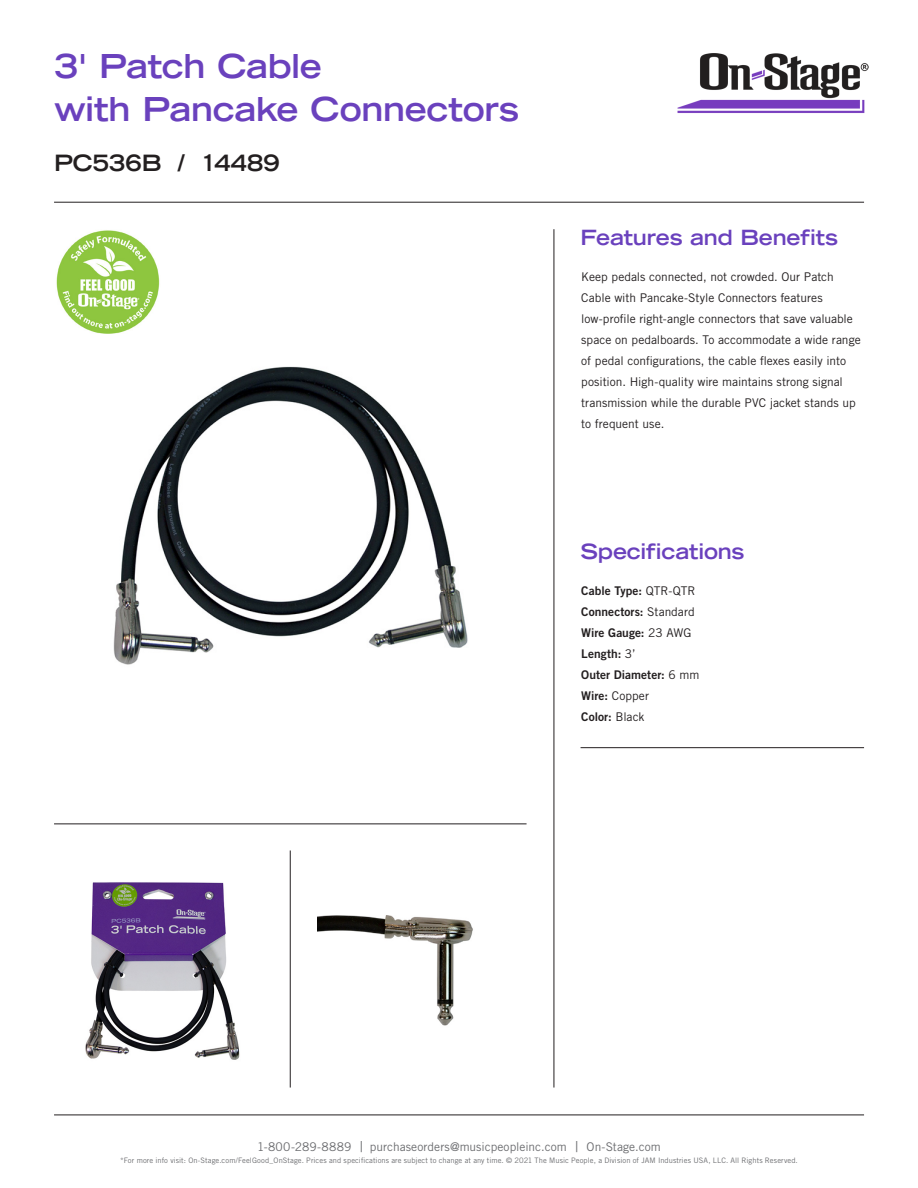
<style>
.page{position:relative;width:918px;height:1188px;background:#fff}
.page>*{position:absolute;margin:0;border:0;box-sizing:border-box;transform-origin:0 0}
.t1{font:700 expanded 33px/43.5px "Trade Gothic LT Std";letter-spacing:-.01em;color:#6a41bd}
.t2{font:700 expanded 22.5px "Trade Gothic LT Std";letter-spacing:.005em;color:#231f20}
.t3{font:700 expanded 21px "Trade Gothic LT Std";letter-spacing:-.01em;color:#6a41bd}
.Paragraph_Style_1{font:12px/21px "Trade Gothic LT Std";color:#231f20}
.Paragraph_Style_1-2{font:12px "Trade Gothic LT Std Bd 2";letter-spacing:.005em;color:#231f20}
.t4{font:12px "Trade Gothic LT Std";letter-spacing:.005em;color:#6c6d70}
.t5{font:7.5px "Trade Gothic LT Std";letter-spacing:.01em;color:#6c6d70}
.s1{font-family:"Trade Gothic LT Std"}
.s2{font-family:"Trade Gothic LT Std Bd 2"}
.s3{font-size:15px}
</style>
<div class="page">
<hr style="left:54px;top:202px;width:810px;height:1px;background:#231f20">
<img style="left:677px;top:53px;width:192px;height:60px">
<hr style="left:54px;top:824px;width:473px;height:1px;background:#231f20">
<hr style="left:290px;top:851px;width:1px;height:237px;background:#231f20">
<hr style="left:554px;top:229px;width:1px;height:859px;background:#231f20">
<hr style="left:581px;top:747px;width:283px;height:1px;background:#231f20">
<hr style="left:54px;top:1115px;width:810px;height:1px;background:#231f20">
<img style="left:56px;top:230px;width:104px;height:104px">
<img style="left:85px;top:882px;width:155px;height:178px">
<img style="left:113px;top:366px;width:355px;height:299px">
<img style="left:318px;top:915px;width:155px;height:111px">
<p class="t1" style="left:55px;top:44px;width:466px">3' Patch Cable<br>with Pancake Connectors</p>
<p class="t2" style="left:54px;top:148px;width:227px">PC536B / 14489</p>
<p class="t3" style="left:581px;top:224px;width:259px">Features and Benefits</p>
<p class="Paragraph_Style_1" style="left:581px;top:266px;width:281px">Keep pedals connected, not crowded. Our Patch Cable with Pancake-Style Connectors features low-profile right-angle connectors that save valuable space on pedalboards. To accommodate a wide range of pedal configurations, the cable flexes easily into position. High-quality wire maintains strong signal transmission while the durable PVC jacket stands up to frequent use.</p>
<p class="t3" style="left:580px;top:538px;width:165px">Specifications</p>
<p class="Paragraph_Style_1-2" style="left:581px;top:583px;width:116px">Cable Type: <span class="s1">QTR-QTR</span></p>
<p class="Paragraph_Style_1-2" style="left:581px;top:604px;width:115px">Connectors: <span class="s1">Standard</span></p>
<p class="Paragraph_Style_1-2" style="left:581px;top:625px;width:112px">Wire Gauge: <span class="s1">23 AWG</span></p>
<p class="Paragraph_Style_1-2" style="left:581px;top:646px;width:56px">Length: <span class="s1">3’</span></p>
<p class="Paragraph_Style_1-2" style="left:581px;top:667px;width:120px">Outer Diameter: <span class="s1">6 mm</span></p>
<p class="Paragraph_Style_1" style="left:581px;top:685px;width:69px"><span class="s2">Wire:</span> Copper</p>
<p class="Paragraph_Style_1-2" style="left:581px;top:709px;width:65px">Color: <span class="s1">Black</span></p>
<p class="t4" style="left:257px;top:1139px;width:405px">1-800-289-8889 <span class="s3">|</span> purchaseorders@musicpeopleinc.com <span class="s3">|</span> On-Stage.com</p>
<p class="t5" style="left:120px;top:1156px;width:679px">*For more info visit: On-Stage.com/FeelGood_OnStage. Prices and specifications are subject to change at any time. © 2021 The Music People, a Division of JAM Industries USA, LLC. All Rights Reserved.</p>
</div>
